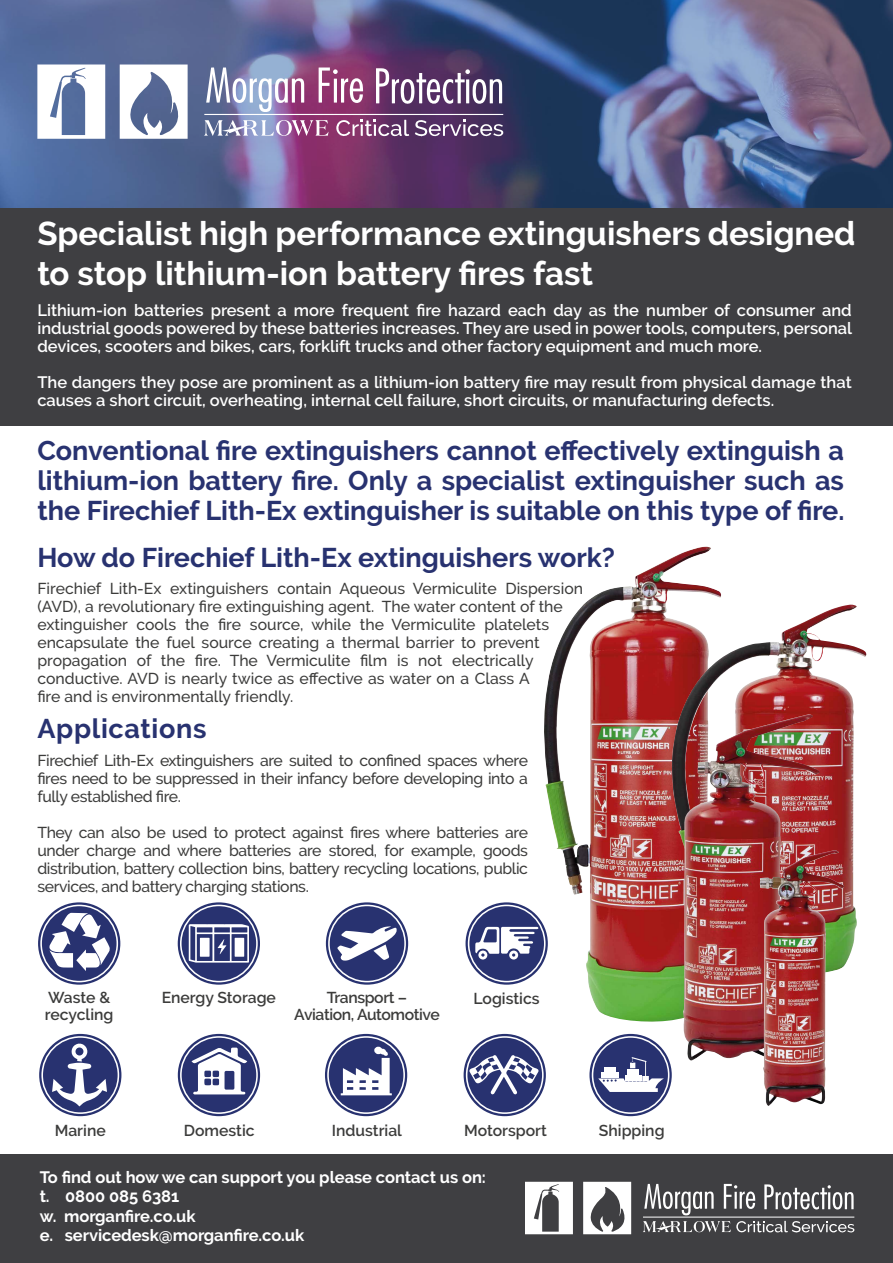
<style>
.page{position:relative;width:893px;height:1263px;background:#fff}
.page>*{position:absolute;margin:0;border:0;box-sizing:border-box;transform-origin:0 0}
.t1{font:700 33px/39.6px "Raleway";color:#fff}
.t2{font:700 27px/30px "Raleway";color:#283270;text-align:justify}
.t3{font:700 27px "Raleway";letter-spacing:.025em;color:#283270}
.t4{font:600 16.5px/18px "Raleway";color:#fff;text-align:justify}
.t5{font:700 16.5px/19.5px "Raleway";letter-spacing:-.005em;color:#fff}
.t6{font:500 15.75px/18px "Raleway";color:#3c3c3b;text-align:justify}
.t7{font:600 15.75px/16.5px "Raleway";color:#3c3c3b}
.t8{font:600 15.75px/16.5px "Raleway";letter-spacing:-.025em;color:#3c3c3b;text-align:center}
</style>
<div class="page">
<img style="left:0;top:0;width:893px;height:208px">
<div style="left:0;top:1155px;width:893px;height:108px;background:#3f3f42"></div>
<div style="left:0;top:208px;width:893px;height:217px;background:#3f3f42"></div>
<svg style="left:326px;top:902px;width:82px;height:83px"></svg>
<div style="left:329px;top:905px;width:76px;height:76px;background:#283270;border-radius:38px"></div>
<div style="left:328px;top:905px;width:78px;height:77px;border:2px solid #fff;border-radius:38px"></div>
<svg style="left:337px;top:926px;width:60px;height:35px"></svg>
<img style="left:544px;top:547px;width:177px;height:475px">
<img style="left:672px;top:605px;width:195px;height:371px">
<img style="left:683px;top:714px;width:137px;height:346px">
<img style="left:759px;top:850px;width:85px;height:256px">
<svg style="left:38px;top:902px;width:82px;height:83px"></svg>
<div style="left:41px;top:905px;width:76px;height:76px;background:#283270;border-radius:38px"></div>
<div style="left:40px;top:905px;width:78px;height:77px;border:2px solid #fff;border-radius:38px"></div>
<svg style="left:49px;top:913px;width:61px;height:58px"></svg>
<svg style="left:178px;top:902px;width:82px;height:83px"></svg>
<div style="left:181px;top:905px;width:76px;height:76px;background:#283270;border-radius:38px"></div>
<div style="left:180px;top:905px;width:78px;height:77px;border:2px solid #fff;border-radius:38px"></div>
<svg style="left:189px;top:924px;width:60px;height:38px"></svg>
<svg style="left:464px;top:1034px;width:82px;height:82px"></svg>
<div style="left:467px;top:1037px;width:76px;height:76px;background:#283270;border-radius:38px"></div>
<div style="left:466px;top:1036px;width:78px;height:78px;border:2px solid #fff;border-radius:38px"></div>
<svg style="left:469px;top:1055px;width:69px;height:39px"></svg>
<svg style="left:589px;top:1034px;width:83px;height:82px"></svg>
<div style="left:592px;top:1037px;width:77px;height:76px;background:#283270;border-radius:38px"></div>
<div style="left:592px;top:1036px;width:77px;height:78px;border:2px solid #fff;border-radius:38px"></div>
<svg style="left:598px;top:1057px;width:66px;height:35px"></svg>
<svg style="left:466px;top:902px;width:82px;height:83px"></svg>
<div style="left:469px;top:905px;width:76px;height:76px;background:#283270;border-radius:38px"></div>
<div style="left:468px;top:905px;width:78px;height:77px;border:2px solid #fff;border-radius:38px"></div>
<svg style="left:475px;top:927px;width:63px;height:32px"></svg>
<svg style="left:39px;top:1034px;width:82px;height:82px"></svg>
<div style="left:42px;top:1037px;width:76px;height:76px;background:#283270;border-radius:38px"></div>
<div style="left:41px;top:1036px;width:78px;height:78px;border:2px solid #fff;border-radius:38px"></div>
<svg style="left:52px;top:1044px;width:55px;height:62px"></svg>
<svg style="left:178px;top:1034px;width:82px;height:82px"></svg>
<div style="left:181px;top:1037px;width:76px;height:76px;background:#283270;border-radius:38px"></div>
<div style="left:180px;top:1036px;width:78px;height:78px;border:2px solid #fff;border-radius:38px"></div>
<svg style="left:191px;top:1047px;width:56px;height:47px"></svg>
<svg style="left:325px;top:1034px;width:82px;height:82px"></svg>
<div style="left:328px;top:1037px;width:76px;height:76px;background:#283270;border-radius:38px"></div>
<div style="left:327px;top:1036px;width:78px;height:78px;border:2px solid #fff;border-radius:38px"></div>
<svg style="left:341px;top:1047px;width:51px;height:48px"></svg>
<hr style="left:204px;top:114px;width:299px;height:1px;background:#fff">
<svg style="left:37px;top:64px;width:68px;height:75px"></svg>
<svg style="left:415px;top:120px;width:88px;height:17px"></svg>
<svg style="left:336px;top:120px;width:73px;height:17px"></svg>
<svg style="left:204px;top:120px;width:125px;height:16px"></svg>
<svg style="left:206px;top:67px;width:98px;height:45px"></svg>
<svg style="left:319px;top:68px;width:44px;height:35px"></svg>
<svg style="left:376px;top:68px;width:126px;height:37px"></svg>
<svg style="left:120px;top:65px;width:68px;height:74px"></svg>
<hr style="left:643px;top:1217px;width:211px;height:1px;background:#fff">
<svg style="left:525px;top:1182px;width:48px;height:52px"></svg>
<svg style="left:643px;top:1221px;width:211px;height:12px"></svg>
<svg style="left:644px;top:1184px;width:70px;height:31px"></svg>
<svg style="left:724px;top:1184px;width:31px;height:25px"></svg>
<svg style="left:764px;top:1184px;width:90px;height:26px"></svg>
<svg style="left:583px;top:1182px;width:48px;height:52px"></svg>
<h1 class="t1" style="left:37px;top:214px;width:820px">Specialist high performance extinguishers designed to stop lithium-ion battery fires fast</h1>
<p class="t4" style="left:37px;top:301px;width:816px">Lithium-ion batteries present a more frequent fire hazard each day as the number of consumer and industrial goods powered by these batteries increases. They are used in power tools, computers, personal devices, scooters and bikes, cars, forklift trucks and other factory equipment and much more.</p>
<p class="t4" style="left:37px;top:373px;width:816px">The dangers they pose are prominent as a lithium-ion battery fire may result from physical damage that causes a short circuit, overheating, internal cell failure, short circuits, or manufacturing defects.</p>
<h2 class="t2" style="left:37px;top:436px;width:809px">Conventional fire extinguishers cannot effectively extinguish a lithium-ion battery fire. Only a specialist extinguisher such as the Firechief Lith-Ex extinguisher is suitable on this type of fire.</h2>
<h2 class="t2" style="left:37px;top:543px;width:579px">How do Firechief Lith-Ex extinguishers work?</h2>
<p class="t6" style="left:37px;top:579px;width:547px;text-align:left">Firechief Lith-Ex extinguishers contain Aqueous Vermiculite Dispersion (AVD), a revolutionary fire extinguishing agent. The water content of the extinguisher cools the fire source, while the Vermiculite platelets encapsulate the fuel source creating a thermal barrier to prevent propagation of the fire. The Vermiculite film is not electrically conductive. AVD is nearly twice as effective as water on a Class A<br>fire and is environmentally friendly.</p>
<h2 class="t3" style="left:37px;top:713px;width:171px">Applications</h2>
<p class="t6" style="left:37px;top:752px;width:492px">Firechief Lith-Ex extinguishers are suited to confined spaces where fires need to be suppressed in their infancy before developing into a fully established fire.</p>
<p class="t6" style="left:37px;top:824px;width:492px">They can also be used to protect against fires where batteries are under charge and where batteries are stored, for example, goods distribution, battery collection bins, battery recycling locations, public services, and battery charging stations.</p>
<p class="t7" style="left:45px;top:990px;width:70px">Waste &amp; recycling</p>
<p class="t7" style="left:162px;top:990px;width:116px">Energy Storage</p>
<p class="t8" style="left:294px;top:990px;width:147px">Transport –<br>Aviation, Automotive</p>
<p class="t7" style="left:474px;top:990px;width:68px">Logistics</p>
<p class="t7" style="left:55px;top:1122px;width:52px">Marine</p>
<p class="t7" style="left:184px;top:1122px;width:72px">Domestic</p>
<p class="t7" style="left:332px;top:1122px;width:72px">Industrial</p>
<p class="t5" style="left:40px;top:1167px;width:448px">To find out how we can support you please contact us on: t. 0800 085 6381<br>w. morganfire.co.uk<br>e. servicedesk@morganfire.co.uk</p>
<p class="t7" style="left:464px;top:1122px;width:84px">Motorsport</p>
<p class="t7" style="left:599px;top:1122px;width:67px">Shipping</p>
</div>
